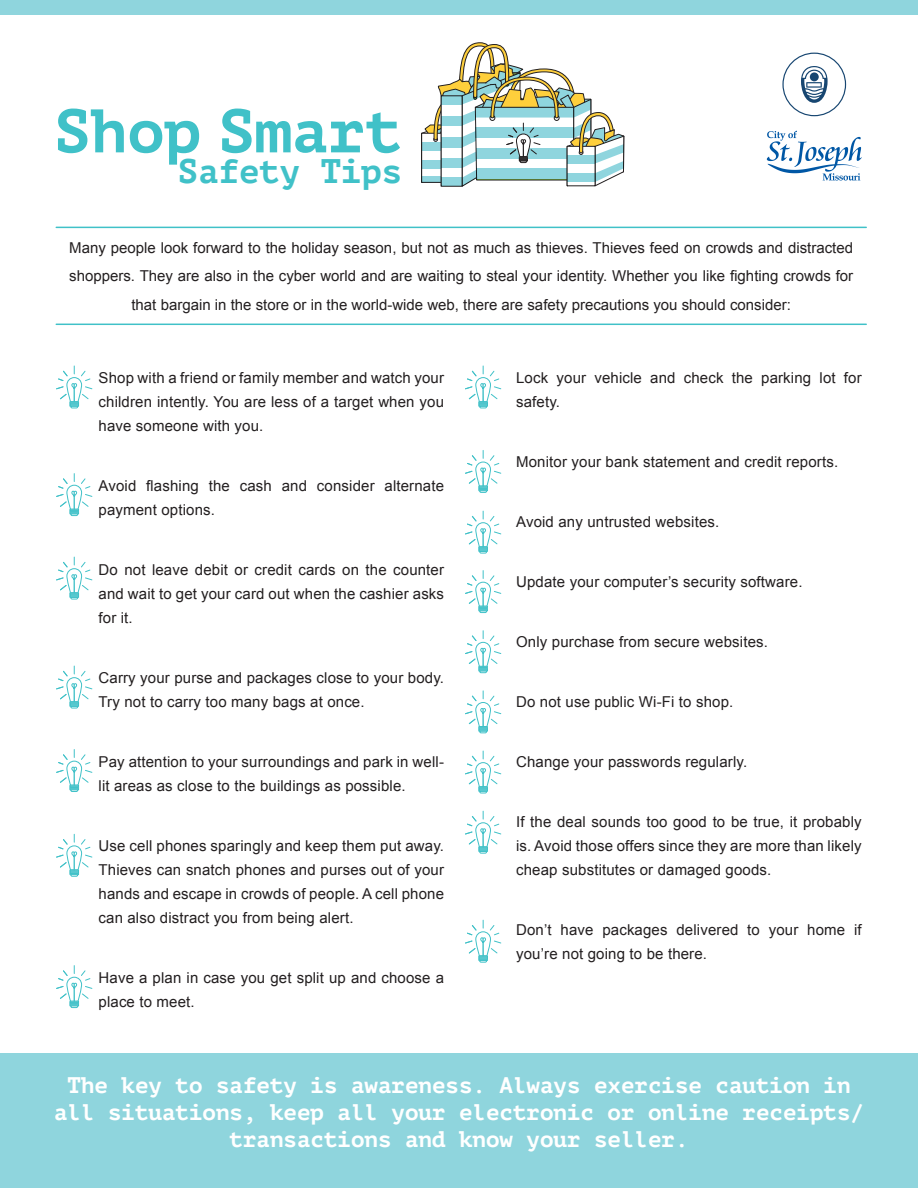
<style>
.page{position:relative;width:918px;height:1188px;background:#fff}
.page>*{position:absolute;margin:0;border:0;box-sizing:border-box;transform-origin:0 0}
.t1{font:700 61.35px "PT Mono";color:#40c1c8}
.t2{font:700 34.05px "PT Mono";color:#40c1c8}
.t3{font:700 22.5px/27px "PT Mono";color:#fff;text-align:center}
.t4{font:15px/24px "Arial";letter-spacing:.01em;color:#231f20}
</style>
<div class="page">
<div style="left:0;top:1053px;width:918px;height:135px;background:#8fd5dd"></div>
<div style="left:0;top:0;width:918px;height:14px;background:#8fd5dd"></div>
<svg style="left:421px;top:42px;width:204px;height:145px"></svg>
<svg style="left:56px;top:366px;width:37px;height:43px"></svg>
<svg style="left:465px;top:366px;width:37px;height:43px"></svg>
<svg style="left:56px;top:474px;width:37px;height:42px"></svg>
<svg style="left:465px;top:511px;width:37px;height:43px"></svg>
<svg style="left:465px;top:450px;width:37px;height:43px"></svg>
<svg style="left:56px;top:557px;width:37px;height:43px"></svg>
<svg style="left:465px;top:571px;width:37px;height:42px"></svg>
<svg style="left:56px;top:666px;width:37px;height:43px"></svg>
<svg style="left:465px;top:631px;width:37px;height:42px"></svg>
<svg style="left:56px;top:750px;width:37px;height:42px"></svg>
<svg style="left:465px;top:691px;width:37px;height:43px"></svg>
<svg style="left:465px;top:751px;width:37px;height:43px"></svg>
<svg style="left:56px;top:834px;width:37px;height:43px"></svg>
<svg style="left:465px;top:811px;width:37px;height:43px"></svg>
<svg style="left:56px;top:966px;width:37px;height:42px"></svg>
<svg style="left:465px;top:920px;width:37px;height:43px"></svg>
<hr style="left:56px;top:324px;width:810px;height:1px;background:#40c1c8">
<hr style="left:56px;top:227px;width:810px;height:1px;background:#40c1c8">
<svg style="left:782px;top:53px;width:64px;height:63px"></svg>
<svg style="left:767px;top:131px;width:95px;height:50px"></svg>
<p class="t1" style="left:54px;top:94px;width:350px">Shop Smart</p>
<p class="t2" style="left:178px;top:150px;width:226px">Safety Tips</p>
<p class="t4" style="left:69px;top:234px;width:785px;line-height:28.3px;text-align:center">Many people look forward to the holiday season, but not as much as thieves. Thieves feed on crowds and distracted shoppers. They are also in the cyber world and are waiting to steal your identity. Whether you like fighting crowds for that bargain in the store or in the world-wide web, there are safety precautions you should consider:</p>
<p class="t4" style="left:99px;top:365px;width:347px;text-align:justify">Shop with a friend or family member and watch your children intently. You are less of a target when you have someone with you.</p>
<p class="t4" style="left:99px;top:473px;width:347px">Avoid flashing the cash and consider alternate payment options.</p>
<p class="t4" style="left:99px;top:557px;width:347px;text-align:justify">Do not leave debit or credit cards on the counter and wait to get your card out when the cashier asks for it.</p>
<p class="t4" style="left:99px;top:665px;width:347px">Carry your purse and packages close to your body.<br>Try not to carry too many bags at once.</p>
<p class="t4" style="left:99px;top:749px;width:347px">Pay attention to your surroundings and park in well&shy;lit areas as close to the buildings as possible.</p>
<p class="t4" style="left:99px;top:833px;width:347px;text-align:justify">Use cell phones sparingly and keep them put away.<br>Thieves can snatch phones and purses out of your hands and escape in crowds of people. A cell phone can also distract you from being alert.</p>
<p class="t4" style="left:99px;top:965px;width:347px">Have a plan in case you get split up and choose a place to meet.</p>
<p class="t4" style="left:516px;top:365px;width:347px">Lock your vehicle and check the parking lot for safety.</p>
<p class="t4" style="left:516px;top:449px;width:324px">Monitor your bank statement and credit reports.</p>
<p class="t4" style="left:516px;top:509px;width:205px">Avoid any untrusted websites.</p>
<p class="t4" style="left:516px;top:569px;width:288px">Update your computer’s security software.</p>
<p class="t4" style="left:516px;top:629px;width:253px">Only purchase from secure websites.</p>
<p class="t4" style="left:516px;top:689px;width:219px">Do not use public Wi-Fi to shop.</p>
<p class="t4" style="left:516px;top:749px;width:233px">Change your passwords regularly.</p>
<p class="t4" style="left:516px;top:809px;width:347px;text-align:justify">If the deal sounds too good to be true, it probably is. Avoid those offers since they are more than likely cheap substitutes or damaged goods.</p>
<p class="t4" style="left:516px;top:917px;width:347px">Don’t have packages delivered to your home if you’re not going to be there.</p>
<p class="t3" style="left:54px;top:1072px;width:812px">The key to safety is awareness. Always exercise caution in all situations, keep all your electronic or online receipts/ transactions and know your seller.</p>
</div>
